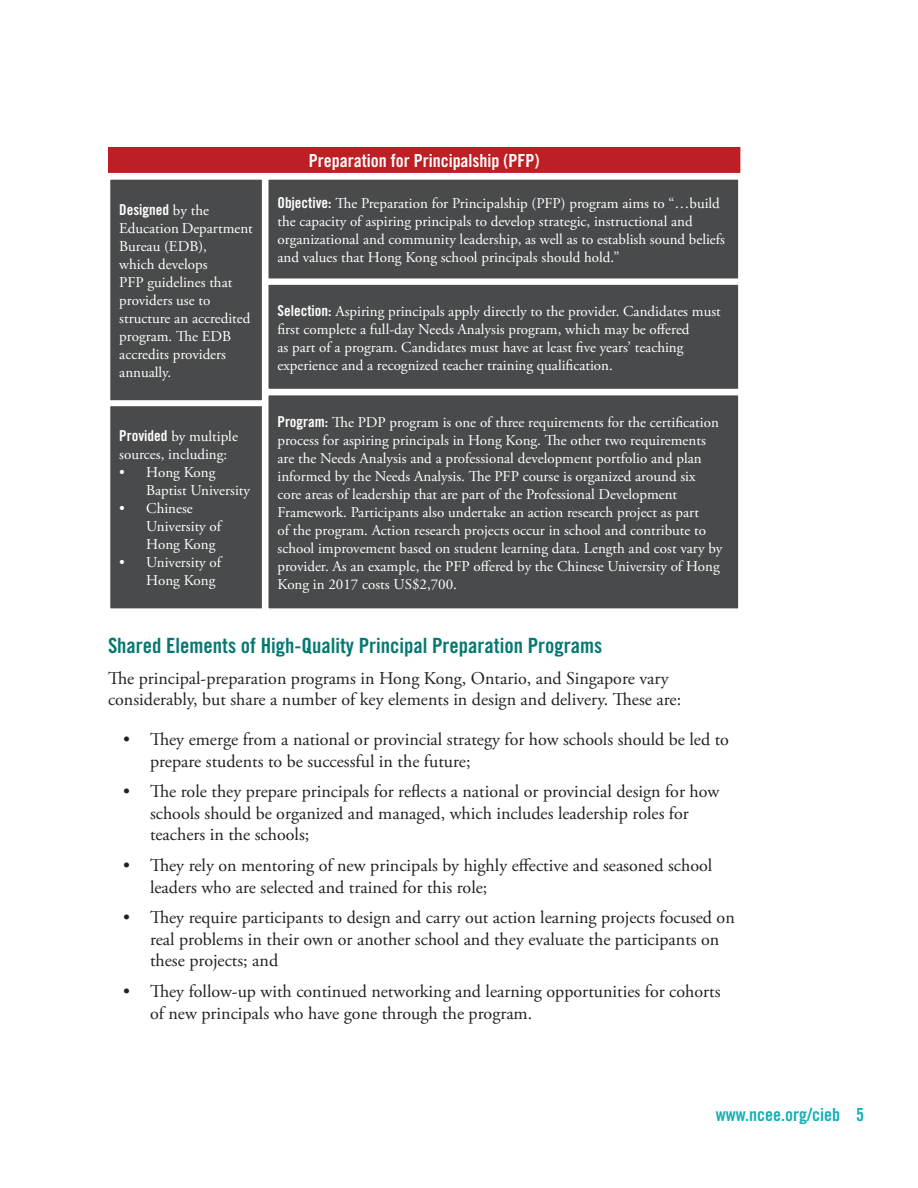
<style>
.page{position:relative;width:918px;height:1188px;background:#fff}
.page>*{position:absolute;margin:0;border:0;box-sizing:border-box;transform-origin:0 0}
.Heading_2{font:21px "Trade Gothic Bold Cond Twenty";color:#037871}
.t1{font:18px/21.6px "Adobe Garamond Pro";color:#231f20}
.Heading_2-2{font:18px "Trade Gothic Bold Cond Twenty";color:#fff}
.t2{font:18px "Trade Gothic Bold Cond Twenty";color:#13b0b4}
.t3{font:15px/18px "Adobe Garamond Pro";color:#fff}
.s1{font-family:"Trade Gothic Bold Cond Twenty"}
</style>
<div class="page">
<div style="left:107px;top:177px;width:158px;height:227px;background:#494a4b"></div>
<div style="left:104px;top:174px;width:164px;height:233px;border:6px solid #fff"></div>
<div style="left:107px;top:403px;width:158px;height:208px;background:#494a4b"></div>
<div style="left:104px;top:400px;width:164px;height:214px;border:6px solid #fff"></div>
<div style="left:266px;top:177px;width:475px;height:105px;background:#494a4b"></div>
<div style="left:262px;top:174px;width:482px;height:111px;border:6px solid #fff"></div>
<div style="left:266px;top:282px;width:475px;height:110px;background:#494a4b"></div>
<div style="left:262px;top:279px;width:482px;height:116px;border:6px solid #fff"></div>
<div style="left:266px;top:392px;width:475px;height:219px;background:#494a4b"></div>
<div style="left:262px;top:389px;width:482px;height:225px;border:6px solid #fff"></div>
<div style="left:105px;top:144px;width:638px;height:32px;background:#be1f24"></div>
<div style="left:102px;top:141px;width:644px;height:38px;border:6px solid #fff"></div>
<p class="t3" style="left:119px;top:202px;width:135px"><span class="s1">Designed</span> by the<br>Education Department<br>Bureau (EDB),<br>which develops<br>PFP guidelines that providers use to structure an accredited program. The EDB accredits providers annually.</p>
<p class="t3" style="left:119px;top:428px;width:120px"><span class="s1">Provided</span> by multiple sources, including:</p>
<p class="t3" style="left:146px;top:464px;width:105px;text-indent:-27px">• Hong Kong<br>Baptist University</p>
<p class="t3" style="left:146px;top:500px;width:76px;text-indent:-27px">• Chinese<br>University of<br>Hong Kong</p>
<p class="t3" style="left:146px;top:554px;width:76px;text-indent:-27px">• University of<br>Hong Kong</p>
<p class="Heading_2-2" style="left:309px;top:149px;width:232px">Preparation for Principalship (PFP)</p>
<p class="t3" style="left:278px;top:195px;width:449px"><span class="s1">Objective:</span> The Preparation for Principalship (PFP) program aims to “…build the capacity of aspiring principals to develop strategic, instructional and organizational and community leadership, as well as to establish sound beliefs and values that Hong Kong school principals should hold.”</p>
<p class="t3" style="left:278px;top:302px;width:445px"><span class="s1">Selection:</span> Aspiring principals apply directly to the provider. Candidates must first complete a full-day Needs Analysis program, which may be offered<br>as part of a program. Candidates must have at least five years’ teaching experience and a recognized teacher training qualification.</p>
<p class="t3" style="left:278px;top:413px;width:446px"><span class="s1">Program:</span> The PDP program is one of three requirements for the certification process for aspiring principals in Hong Kong. The other two requirements are the Needs Analysis and a professional development portfolio and plan informed by the Needs Analysis. The PFP course is organized around six core areas of leadership that are part of the Professional Development Framework. Participants also undertake an action research project as part<br>of the program. Action research projects occur in school and contribute to school improvement based on student learning data. Length and cost vary by provider. As an example, the PFP offered by the Chinese University of Hong Kong in 2017 costs US$2,700.</p>
<p class="Heading_2" style="left:108px;top:633px;width:496px">Shared Elements of High-Quality Principal Preparation Programs</p>
<p class="t1" style="left:108px;top:668px;width:575px">The principal-preparation programs in Hong Kong, Ontario, and Singapore vary considerably, but share a number of key elements in design and delivery. These are:</p>
<p class="t1" style="left:150px;top:729px;width:580px;text-indent:-27px">• They emerge from a national or provincial strategy for how schools should be led to prepare students to be successful in the future;</p>
<p class="t1" style="left:150px;top:781px;width:571px;text-indent:-27px">• The role they prepare principals for reflects a national or provincial design for how schools should be organized and managed, which includes leadership roles for teachers in the schools;</p>
<p class="t1" style="left:150px;top:855px;width:564px;text-indent:-27px">• They rely on mentoring of new principals by highly effective and seasoned school leaders who are selected and trained for this role;</p>
<p class="t1" style="left:150px;top:907px;width:586px;text-indent:-27px">• They require participants to design and carry out action learning projects focused on real problems in their own or another school and they evaluate the participants on these projects; and</p>
<p class="t1" style="left:150px;top:981px;width:572px;text-indent:-27px">• They follow-up with continued networking and learning opportunities for cohorts of new principals who have gone through the program.</p>
<p class="t2" style="left:716px;top:1103px;width:150px">www.ncee.org/cieb 5</p>
</div>
